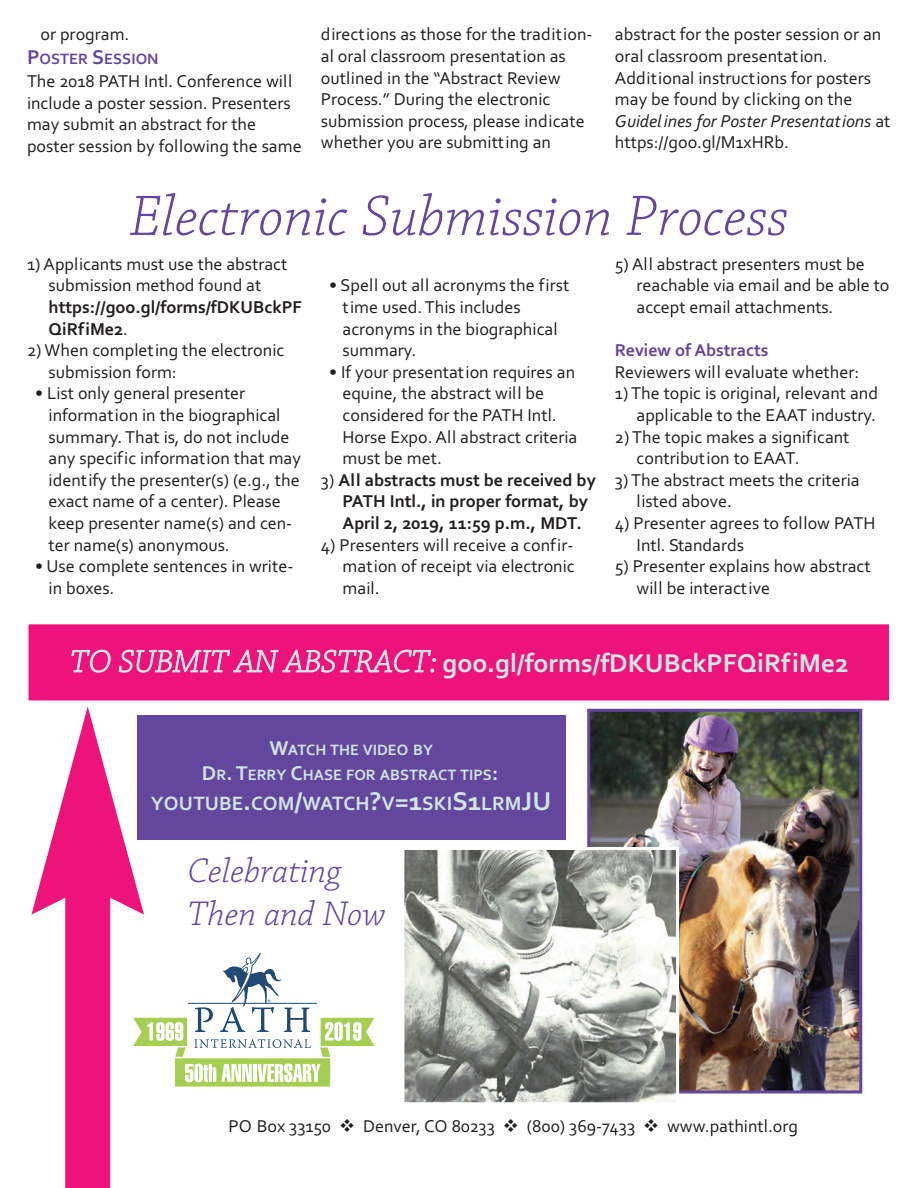
<style>
.page{position:relative;width:918px;height:1188px;background:#fff}
.page>*{position:absolute;margin:0;border:0;box-sizing:border-box;transform-origin:0 0}
.t1{font:italic 300 60px "Chaparral Pro";color:#63479d}
.t2{font:italic 300 36px/43.2px "Chaparral Pro";color:#63479d}
.t3{font:700 27px "Corbel";color:#d1e7e6}
.t4{font:700 20.25px "Corbel";color:#d1e7e6}
.t5{font:18px/21.6px "Corbel";color:#231f20}
.t6{font:700 18px/21.6px "Corbel";color:#231f20}
.t7{font:700 18px "Corbel";color:#63479d}
.t8{font:700 15.75px/25.2px "Corbel";color:#d1e7e6;text-align:center}
.t9{font:700 15.75px "Corbel";color:#63479d}
.s1{font-size:21px}
.s2{font-style:italic}
.s3{font-weight:400}
.s4{font-family:"Chaparral Pro";font-weight:300;font-style:italic;font-size:33px}
.s5{font-size:27px}
</style>
<div class="page">
<div style="left:28px;top:624px;width:861px;height:76px;background:#ed137b"></div>
<div style="left:27px;top:623px;width:864px;height:79px;border:2px solid #fff"></div>
<img style="left:591px;top:713px;width:267px;height:377px">
<div style="left:587px;top:709px;width:275px;height:385px;border:3px solid #63479d"></div>
<svg style="left:133px;top:953px;width:242px;height:134px"></svg>
<div style="left:65px;top:875px;width:45px;height:313px;background:#ed137b"></div>
<svg style="left:31px;top:706px;width:113px;height:209px"></svg>
<img style="left:405px;top:851px;width:270px;height:250px">
<div style="left:401px;top:847px;width:278px;height:258px;border:3px solid #fff"></div>
<div style="left:137px;top:716px;width:429px;height:124px;background:#63479d"></div>
<p class="t5" style="left:40px;top:23px;width:90px">or program.</p>
<p class="t9" style="left:27px;top:50px;width:133px"><span class="s1">P</span>OSTER <span class="s1">S</span>ESSION</p>
<p class="t5" style="left:27px;top:70px;width:276px">The 2018 PATH Intl. Conference will include a poster session. Presenters may submit an abstract for the poster session by following the same</p>
<p class="t5" style="left:321px;top:23px;width:273px">directions as those for the tradition&shy;al oral classroom presentation as outlined in the “Abstract Review Process.” During the electronic submission process, please indicate whether you are submitting an</p>
<p class="t5" style="left:615px;top:23px;width:277px">abstract for the poster session or an oral classroom presentation.<br>Additional instructions for posters may be found by clicking on the <span class="s2">Guidel ines for Poster Presentations</span> at https://goo.gl/M1xHRb.</p>
<h1 class="t1" style="left:130px;top:194px;width:660px">Electronic Submission Process</h1>
<p class="t5" style="left:27px;top:253px;width:262px;text-align:center">1) Applicants must use the abstract submission method found at</p>
<p class="t6" style="left:49px;top:296px;width:255px">HTTPS://GOO.GL/FORMS/FDKUBCKPF<br>QIRFIME2<span class="s3">.</span></p>
<p class="t5" style="left:49px;top:339px;width:237px;text-indent:-22px">2) When completing the electronic submission form:</p>
<p class="t5" style="left:49px;top:382px;width:254px;text-indent:-14px">• List only general presenter information in the biographical summary. That is, do not include any specific information that may identify the presenter(s) (e.g., the exact name of a center). Please keep presenter name(s) and cen&shy;ter name(s) anonymous.</p>
<p class="t5" style="left:49px;top:555px;width:246px;text-indent:-14px">• Use complete sentences in write&shy;in boxes.</p>
<p class="t5" style="left:637px;top:253px;width:254px;text-indent:-22px">5) All abstract presenters must be reachable via email and be able to accept email attachments.</p>
<p class="t7" style="left:615px;top:340px;width:155px">REVIEW OF ABSTRACTS</p>
<p class="t5" style="left:615px;top:361px;width:246px">Reviewers will evaluate whether:</p>
<p class="t5" style="left:615px;top:382px;width:265px;text-align:right">1) The topic is original, relevant and applicable to the EAAT industry.</p>
<p class="t5" style="left:637px;top:426px;width:214px;text-indent:-22px">2) The topic makes a significant contribution to EAAT.</p>
<p class="t5" style="left:637px;top:469px;width:225px;text-indent:-22px">3) The abstract meets the criteria listed above.</p>
<p class="t5" style="left:637px;top:512px;width:240px;text-indent:-22px">4) Presenter agrees to follow PATH<br>Intl. Standards</p>
<p class="t5" style="left:637px;top:555px;width:236px;text-indent:-22px">5) Presenter explains how abstract will be interactive</p>
<p class="t5" style="left:343px;top:274px;width:228px;text-indent:-14px">• Spell out all acronyms the first time used. This includes acronyms in the biographical summary.</p>
<p class="t5" style="left:343px;top:361px;width:236px;text-indent:-14px">• If your presentation requires an equine, the abstract will be considered for the PATH Intl.<br>Horse Expo. All abstract criteria must be met.</p>
<p class="t6" style="left:343px;top:469px;width:255px;text-indent:-22px"><span class="s3">3)</span> ALL ABSTRACTS MUST BE RECEIVED BY<br>PATH INTL., IN PROPER FORMAT, BY<br>APRIL 2, 2019, 11:59 P.M., MDT.</p>
<p class="t5" style="left:343px;top:534px;width:234px;text-align:justify;text-indent:-22px">4) Presenters will receive a confir&shy;mation of receipt via electronic mail.</p>
<h3 class="t3" style="left:70px;top:647px;width:780px"><span class="s4">TO SUBMIT AN ABSTRACT:</span> GOO.GL/FORMS/FDKUBCKPFQIRFIME2</h3>
<p class="t8" style="left:202px;top:737px;width:298px"><span class="s1">W</span>ATCH THE VIDEO BY<br><span class="s1">D</span>R<span class="s1">. T</span>ERRY <span class="s1">C</span>HASE FOR ABSTRACT TIPS<span class="s1">:</span></p>
<p class="t4" style="left:151px;top:791px;width:402px">YOUTUBE<span class="s5">.</span>COM<span class="s5">/</span>WATCH<span class="s5">?</span>V<span class="s5">=1</span>SKI<span class="s5">S1</span>LRM<span class="s5">JU</span></p>
<h2 class="t2" style="left:188px;top:852px;width:200px">Celebrating<br>Then and Now</h2>
<p class="t5" style="left:229px;top:1115px;width:571px">PO Box 33150 ❖ Denver, CO 80233 ❖ (800) 369-7433 ❖ www.pathintl.org</p>
</div>
